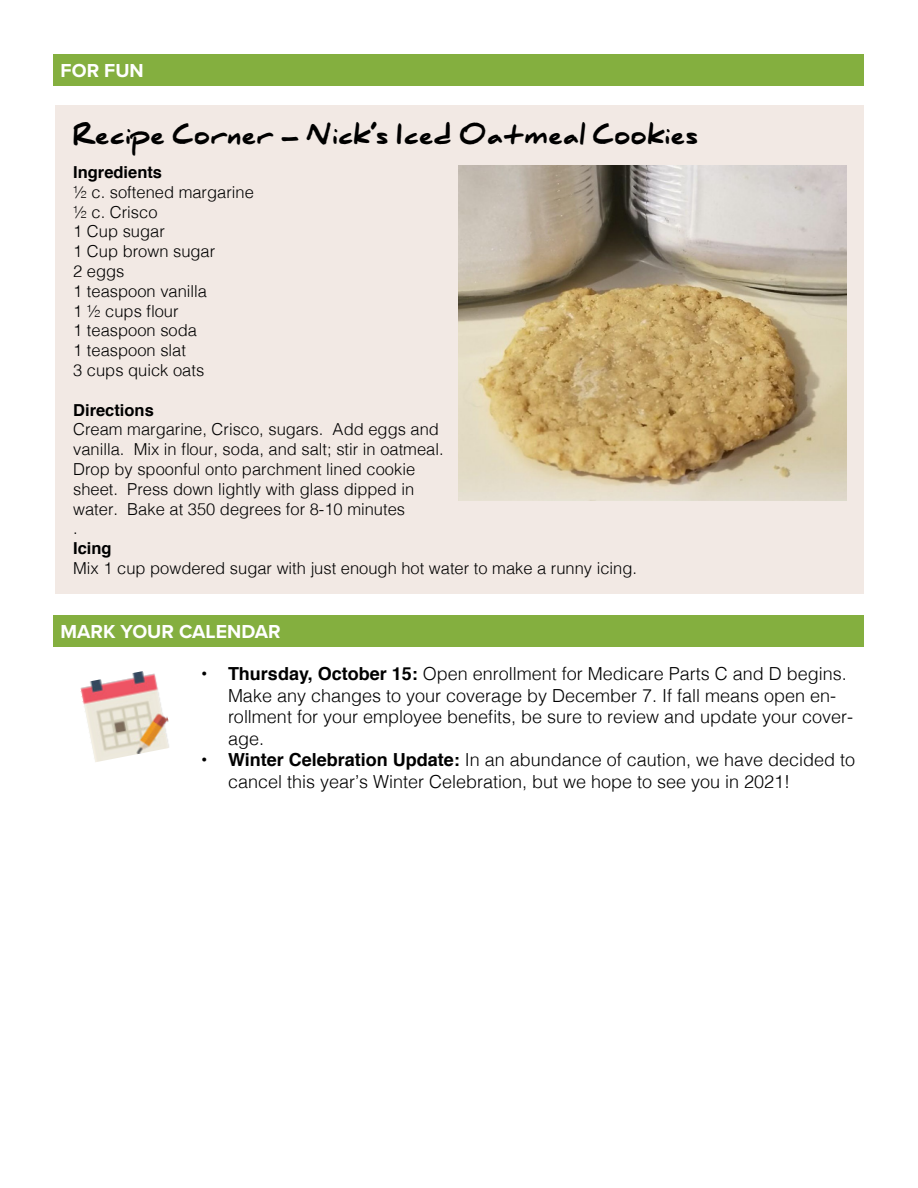
<style>
.page{position:relative;width:918px;height:1188px;background:#fff}
.page>*{position:absolute;margin:0;border:0;box-sizing:border-box;transform-origin:0 0}
.t1{font:900 24px "Daniel";color:#000}
.t2{font:700 19.5px "Proxima Nova";color:#fff}
.t3{font:300 18px/21.6px "Helvetica";color:#000}
.t4{font:300 16.5px/19.8px "Helvetica";color:#000}
.t5{font:700 16.5px "Helvetica";color:#000}
.s1{font-weight:700}
</style>
<div class="page">
<div style="left:55px;top:105px;width:809px;height:489px;background:#f2e9e4"></div>
<div style="left:54px;top:54px;width:810px;height:32px;background:#84af3f"></div>
<img style="left:459px;top:166px;width:387px;height:334px">
<div style="left:54px;top:615px;width:810px;height:32px;background:#84af3f"></div>
<img style="left:80px;top:671px;width:89px;height:91px">
<p class="t2" style="left:61px;top:56px;width:85px">FOR FUN</p>
<h1 class="t1" style="left:73px;top:122px;width:627px">Recipe Corner – Nick’s Iced Oatmeal Cookies</h1>
<p class="t5" style="left:73px;top:159px;width:90px">Ingredients</p>
<p class="t4" style="left:73px;top:181px;width:182px">½ c. softened margarine ½ c. Crisco<br>1 Cup sugar<br>1 Cup brown sugar<br>2 eggs<br>1 teaspoon vanilla<br>1 ½ cups flour<br>1 teaspoon soda<br>1 teaspoon slat<br>3 cups quick oats</p>
<p class="t5" style="left:73px;top:397px;width:82px">Directions</p>
<p class="t4" style="left:73px;top:419px;width:372px">Cream margarine, Crisco, sugars. Add eggs and vanilla. Mix in flour, soda, and salt; stir in oatmeal.<br>Drop by spoonful onto parchment lined cookie sheet. Press down lightly with glass dipped in water. Bake at 350 degrees for 8-10 minutes<br>.</p>
<p class="t5" style="left:73px;top:535px;width:40px">Icing</p>
<p class="t4" style="left:73px;top:557px;width:565px">Mix 1 cup powdered sugar with just enough hot water to make a runny icing.</p>
<p class="t2" style="left:61px;top:617px;width:221px">MARK YOUR CALENDAR</p>
<p class="t3" style="left:228px;top:662px;width:627px;text-indent:-27px"><span class="s1">• Thursday, October 15:</span> Open enrollment for Medicare Parts C and D begins.<br>Make any changes to your coverage by December 7. If fall means open en&shy;rollment for your employee benefits, be sure to review and update your cover&shy;age.</p>
<p class="t3" style="left:228px;top:748px;width:629px;text-indent:-27px"><span class="s1">• Winter Celebration Update:</span> In an abundance of caution, we have decided to cancel this year’s Winter Celebration, but we hope to see you in 2021!</p>
</div>
